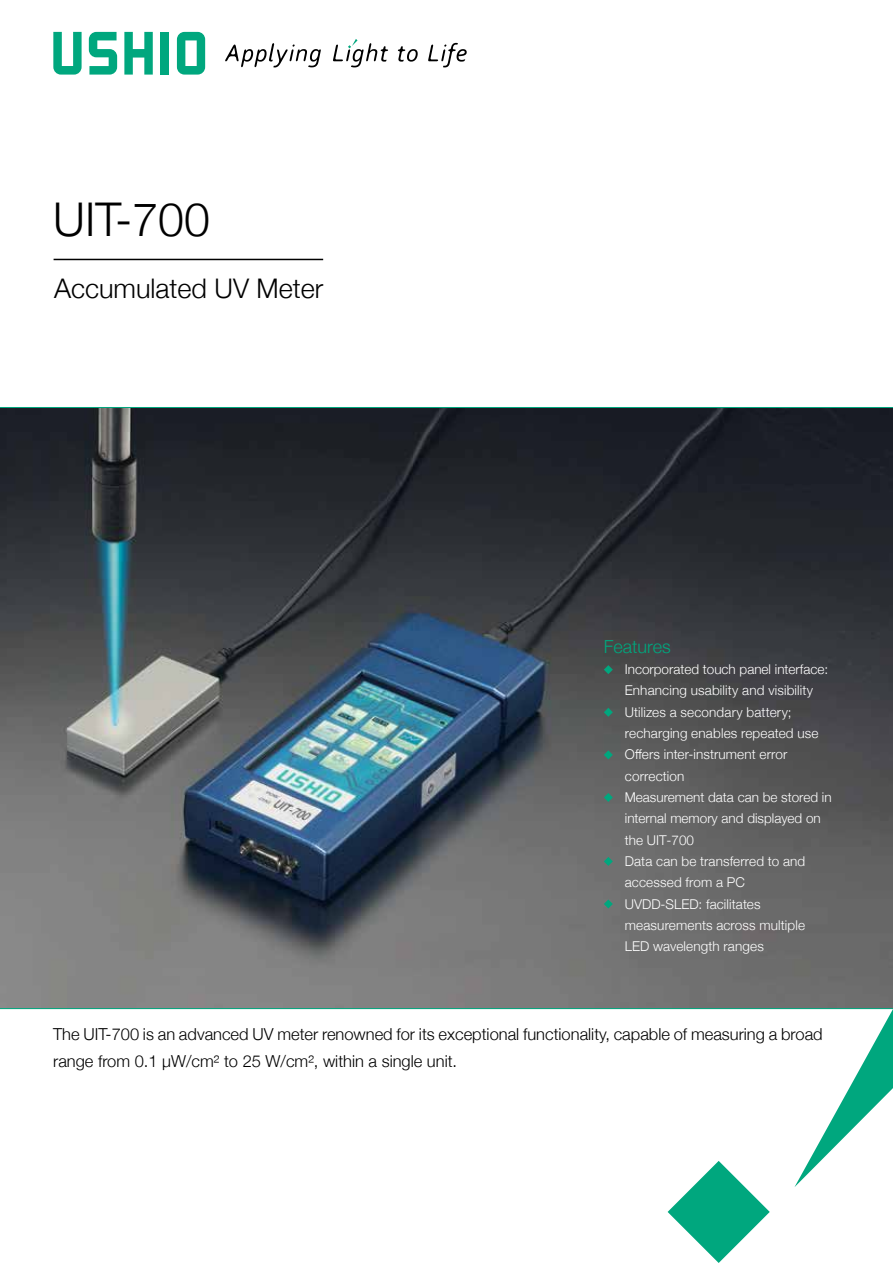
<style>
.page{position:relative;width:893px;height:1263px;background:#fff}
.page>*{position:absolute;margin:0;border:0;box-sizing:border-box;transform-origin:0 0}
.t1{font:300 46.5px "Helvetica Neue";color:#000}
.t2{font:300 27px "Helvetica Neue";color:#000}
.t3{font:300 18px "Helvetica Neue";color:#00a77e}
.t4{font:300 16.5px/27px "Helvetica Neue";color:#000}
.t5{font:300 13.5px/21.3px "Helvetica Neue";letter-spacing:.01em;color:#fff}
</style>
<div class="page">
<img style="left:0;top:408px;width:893px;height:600px">
<svg style="left:604px;top:665px;width:9px;height:9px"></svg>
<svg style="left:604px;top:708px;width:9px;height:9px"></svg>
<svg style="left:604px;top:750px;width:9px;height:9px"></svg>
<svg style="left:604px;top:793px;width:9px;height:9px"></svg>
<svg style="left:604px;top:857px;width:9px;height:9px"></svg>
<svg style="left:604px;top:899px;width:9px;height:9px"></svg>
<hr style="left:0;top:1008px;width:893px;height:1px;background:#00a77e">
<svg style="left:668px;top:1161px;width:102px;height:102px"></svg>
<svg style="left:794px;top:1009px;width:99px;height:178px"></svg>
<svg style="left:177px;top:32px;width:28px;height:43px"></svg>
<svg style="left:89px;top:32px;width:28px;height:43px"></svg>
<svg style="left:124px;top:32px;width:29px;height:43px"></svg>
<div style="left:161px;top:32px;width:8px;height:43px;background:#00a77e"></div>
<svg style="left:53px;top:32px;width:29px;height:43px"></svg>
<svg style="left:398px;top:46px;width:20px;height:16px"></svg>
<svg style="left:428px;top:43px;width:39px;height:24px"></svg>
<svg style="left:333px;top:39px;width:55px;height:28px"></svg>
<svg style="left:225px;top:43px;width:96px;height:24px"></svg>
<hr style="left:0;top:407px;width:893px;height:1px;background:#00a77e">
<hr style="left:54px;top:259px;width:269px;height:1px;background:#000">
<h1 class="t1" style="left:53px;top:182px;width:158px">UIT-700</h1>
<h2 class="t2" style="left:54px;top:267px;width:271px">Accumulated UV Meter</h2>
<h3 class="t3" style="left:604px;top:632px;width:69px">Features</h3>
<p class="t5" style="left:625px;top:658px;width:208px">Incorporated touch panel interface:<br>Enhancing usability and visibility<br>Utilizes a secondary battery; recharging enables repeated use<br>Offers inter-instrument error correction<br>Measurement data can be stored in internal memory and displayed on the UIT-700<br>Data can be transferred to and accessed from a PC<br>UVDD-SLED: facilitates measurements across multiple<br>LED wavelength ranges</p>
<p class="t4" style="left:53px;top:1019px;width:771px">The UIT-700 is an advanced UV meter renowned for its exceptional functionality, capable of measuring a broad range from 0.1 µW/cm² to 25 W/cm², within a single unit.</p>
</div>
